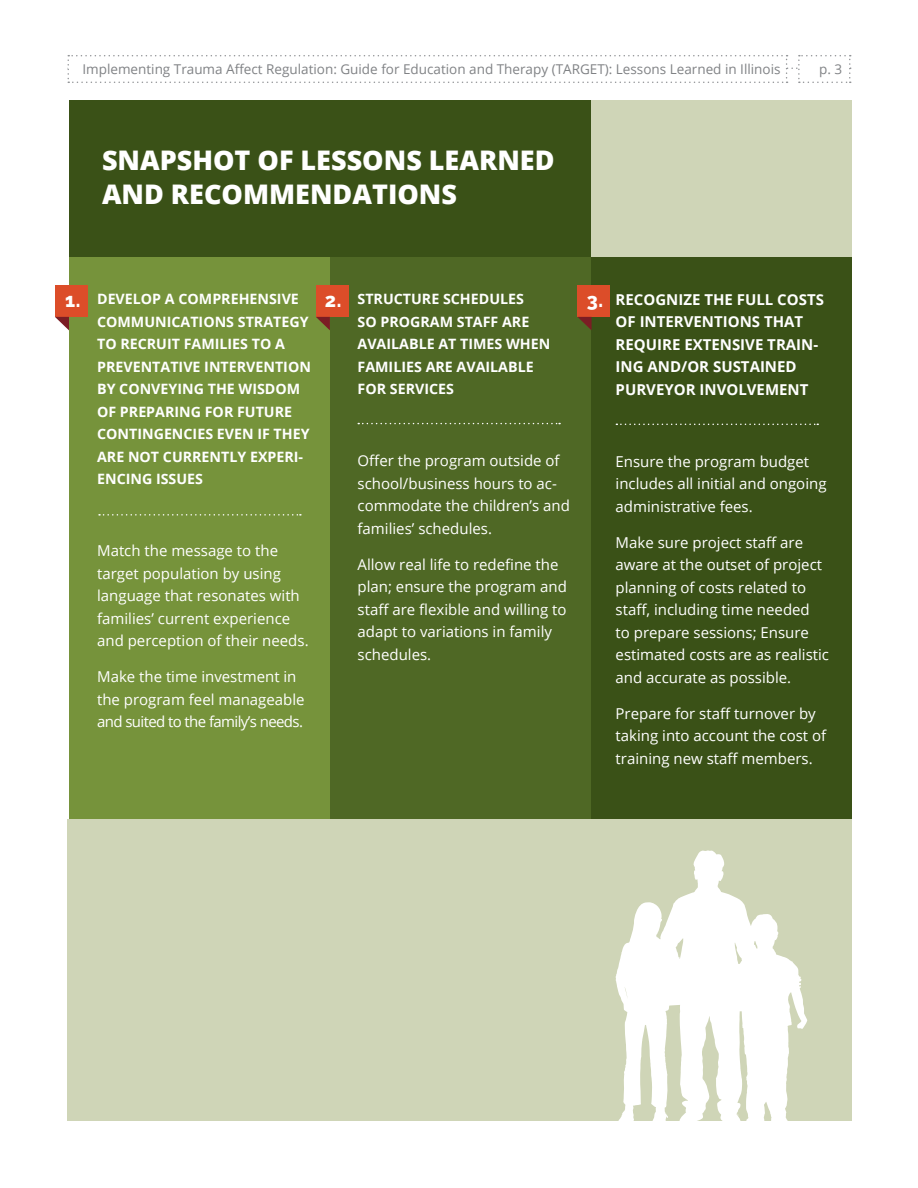
<style>
.page{position:relative;width:918px;height:1188px;background:#fff}
.page>*{position:absolute;margin:0;border:0;box-sizing:border-box;transform-origin:0 0}
.Main_Text{font:800 27px/33.6px "Open Sans";color:#fff}
.H1__2{font:800 19.5px "Raleway";color:#fff}
.Main_Text-2{font:15px/22.5px "Open Sans";color:#fff}
.Main_Text-3{font:700 15px/22.5px "Open Sans";color:#fff}
.Main_Text-4{font:700 14.25px/22.5px "Open Sans";color:#fff}
.t1{font:13.5px "Open Sans";color:#808285}
</style>
<div class="page">
<svg style="left:68px;top:55px;width:783px;height:28px"></svg>
<div style="left:69px;top:256px;width:261px;height:594px;background:#76933b"></div>
<div style="left:330px;top:256px;width:261px;height:594px;background:#4f6825"></div>
<div style="left:591px;top:256px;width:261px;height:594px;background:#3a5117"></div>
<div style="left:55px;top:285px;width:32px;height:32px;background:#dc4d29"></div>
<svg style="left:55px;top:317px;width:14px;height:13px"></svg>
<div style="left:316px;top:285px;width:32px;height:32px;background:#dc4d29"></div>
<svg style="left:316px;top:317px;width:14px;height:13px"></svg>
<div style="left:578px;top:285px;width:32px;height:32px;background:#dc4d29"></div>
<svg style="left:578px;top:317px;width:14px;height:13px"></svg>
<svg style="left:99px;top:514px;width:202px;height:2px"></svg>
<svg style="left:358px;top:423px;width:202px;height:1px"></svg>
<svg style="left:616px;top:424px;width:202px;height:1px"></svg>
<div style="left:591px;top:100px;width:261px;height:156px;background:#cfd5b7"></div>
<div style="left:69px;top:100px;width:522px;height:156px;background:#3a5117"></div>
<div style="left:68px;top:819px;width:784px;height:301px;background:#cfd5b7"></div>
<svg style="left:615px;top:850px;width:193px;height:271px;fill:#fff"></svg>
<p class="t1" style="left:82px;top:60px;width:700px">Implementing Trauma Affect Regulation: Guide for Education and Therapy (TARGET): Lessons Learned in Illinois</p>
<p class="t1" style="left:819px;top:60px;width:25px">p. 3</p>
<p class="Main_Text" style="left:102px;top:142px;width:454px">SNAPSHOT OF LESSONS LEARNED<br>AND RECOMMENDATIONS</p>
<p class="Main_Text-4" style="left:97px;top:287px;width:215px">DEVELOP A COMPREHENSIVE<br>COMMUNICATIONS STRATEGY<br>TO RECRUIT FAMILIES TO A<br>PREVENTATIVE INTERVENTION<br>BY CONVEYING THE WISDOM<br>OF PREPARING FOR FUTURE<br>CONTINGENCIES EVEN IF THEY<br>ARE NOT CURRENTLY EXPERI-<br>ENCING ISSUES</p>
<p class="Main_Text-4" style="left:358px;top:287px;width:194px">STRUCTURE SCHEDULES<br>SO PROGRAM STAFF ARE<br>AVAILABLE AT TIMES WHEN<br>FAMILIES ARE AVAILABLE<br>FOR SERVICES</p>
<p class="H1__2" style="left:65px;top:289px;width:17px">1.</p>
<p class="H1__2" style="left:325px;top:289px;width:18px">2.</p>
<p class="H1__2" style="left:587px;top:289px;width:18px">3.</p>
<p class="Main_Text-2" style="left:358px;top:449px;width:214px">Offer the program outside of school/business hours to ac&shy;commodate the children’s and families’ schedules.</p>
<p class="Main_Text-2" style="left:358px;top:553px;width:211px">Allow real life to redefine the plan; ensure the program and staff are flexible and willing to adapt to variations in family schedules.</p>
<p class="Main_Text-2" style="left:97px;top:539px;width:213px">Match the message to the target population by using language that resonates with families’ current experience and perception of their needs.</p>
<p class="Main_Text-2" style="left:97px;top:665px;width:209px">Make the time investment in the program feel manageable and suited to the family’s needs.</p>
<p class="Main_Text-3" style="left:616px;top:288px;width:210px">RECOGNIZE THE FULL COSTS<br>OF INTERVENTIONS THAT<br>REQUIRE EXTENSIVE TRAIN-<br>ING AND/OR SUSTAINED<br>PURVEYOR INVOLVEMENT</p>
<p class="Main_Text-2" style="left:616px;top:450px;width:212px">Ensure the program budget includes all initial and ongoing administrative fees.</p>
<p class="Main_Text-2" style="left:616px;top:531px;width:215px">Make sure project staff are aware at the outset of project planning of costs related to staff, including time needed<br>to prepare sessions; Ensure estimated costs are as realistic and accurate as possible.</p>
<p class="Main_Text-2" style="left:616px;top:702px;width:212px">Prepare for staff turnover by taking into account the cost of training new staff members.</p>
</div>
